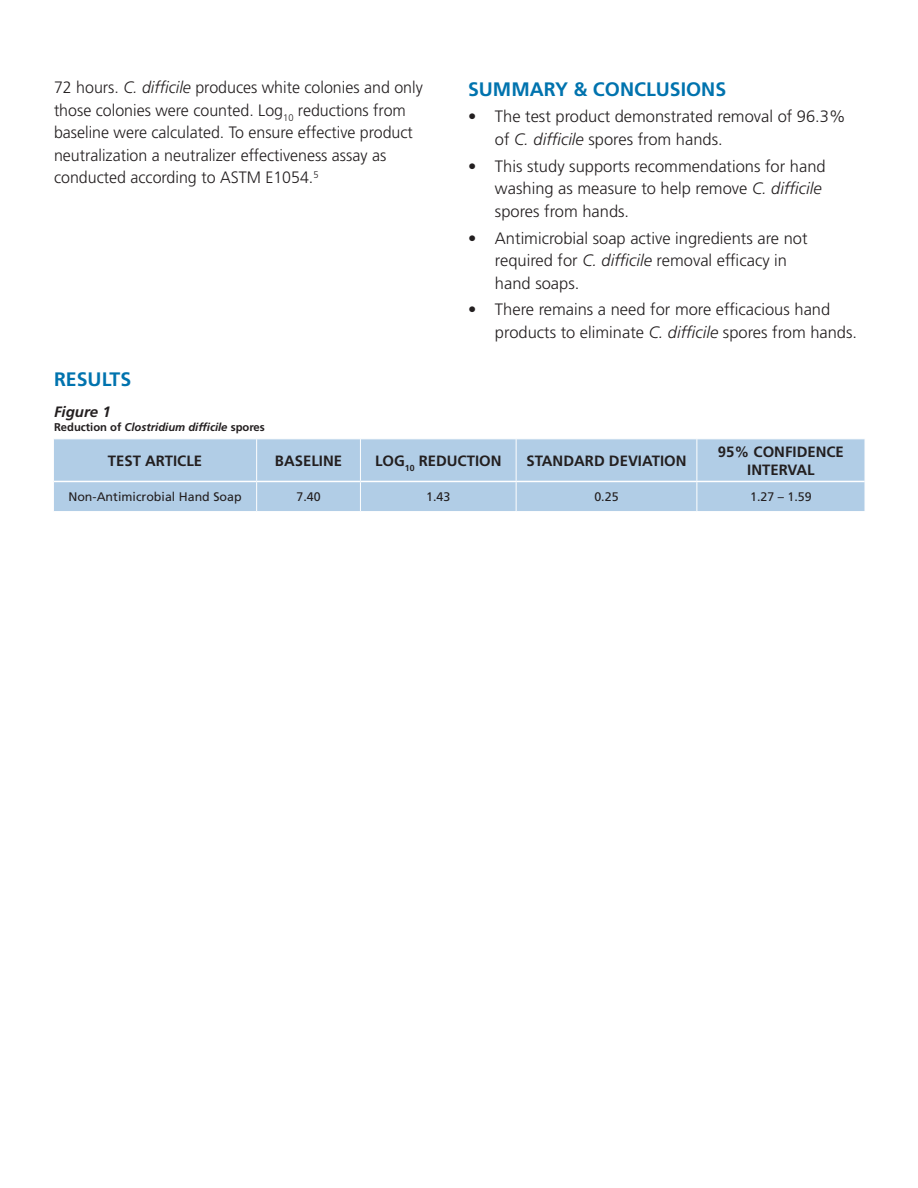
<style>
.page{position:relative;width:918px;height:1188px;background:#fff}
.page>*{position:absolute;margin:0;border:0;box-sizing:border-box;transform-origin:0 0}
.t1{font:700 19.5px "Frutiger LT Std";color:#0073ae}
.t2{font:300 16.5px/22.5px "Frutiger LT Std";color:#231f20}
.t3{font:italic 700 15px "Frutiger LT Std";color:#231f20}
.t4{font:700 14.85px/17.9px "Frutiger LT Std";color:#231f20;text-align:center}
.t5{font:12.45px "Frutiger LT Std";color:#231f20}
.t6{font:italic 700 11.25px "Frutiger LT Std";color:#231f20}
.s1{font-style:italic}
.s2{font-style:normal}
</style>
<div class="page">
<div style="left:54px;top:440px;width:811px;height:71px;background:#b1cde6"></div>
<hr style="left:256px;top:439px;width:1px;height:42px;background:#fff">
<hr style="left:360px;top:439px;width:1px;height:42px;background:#fff">
<hr style="left:516px;top:439px;width:1px;height:42px;background:#fff">
<hr style="left:697px;top:439px;width:1px;height:42px;background:#fff">
<svg style="left:256px;top:482px;width:1px;height:29px"></svg>
<svg style="left:360px;top:482px;width:1px;height:29px"></svg>
<svg style="left:516px;top:482px;width:1px;height:29px"></svg>
<svg style="left:697px;top:482px;width:1px;height:29px"></svg>
<hr style="left:54px;top:481px;width:203px;height:1px;background:#fff">
<hr style="left:257px;top:481px;width:103px;height:1px;background:#fff">
<hr style="left:360px;top:481px;width:156px;height:1px;background:#fff">
<hr style="left:516px;top:481px;width:181px;height:1px;background:#fff">
<hr style="left:697px;top:481px;width:168px;height:1px;background:#fff">
<p class="t2" style="left:54px;top:77px;width:370px">72 hours. <span class="s1">C. difficile</span> produces white colonies and only those colonies were counted. Log<sub>10</sub> reductions from baseline were calculated. To ensure effective product neutralization a neutralizer effectiveness assay as conducted according to ASTM E1054.<sup>5</sup></p>
<p class="t1" style="left:54px;top:367px;width:79px">RESULTS</p>
<p class="t3" style="left:54px;top:403px;width:58px">Figure 1</p>
<p class="t6" style="left:54px;top:420px;width:212px"><span class="s2">Reduction of</span> Clostridium difficile <span class="s2">spores</span></p>
<p class="t1" style="left:468px;top:77px;width:260px">SUMMARY &amp; CONCLUSIONS</p>
<p class="t2" style="left:495px;top:106px;width:352px;text-indent:-27px">• The test product demonstrated removal of 96.3% of <span class="s1">C. difficile</span> spores from hands.</p>
<p class="t2" style="left:495px;top:155px;width:332px;text-indent:-27px">• This study supports recommendations for hand washing as measure to help remove <span class="s1">C. difficile </span>spores from hands.</p>
<p class="t2" style="left:495px;top:227px;width:314px;text-indent:-27px">• Antimicrobial soap active ingredients are not required for <span class="s1">C. difficile</span> removal efficacy in hand soaps.</p>
<p class="t2" style="left:495px;top:299px;width:364px;text-indent:-27px">• There remains a need for more efficacious hand products to eliminate <span class="s1">C. difficile</span> spores from hands.</p>
<p class="t4" style="left:108px;top:452px;width:96px">TEST ARTICLE</p>
<p class="t4" style="left:275px;top:452px;width:69px">BASELINE</p>
<p class="t4" style="left:375px;top:452px;width:128px">LOG<sub>10</sub> REDUCTION</p>
<p class="t4" style="left:527px;top:452px;width:162px">STANDARD DEVIATION</p>
<p class="t4" style="left:718px;top:443px;width:127px">95% CONFIDENCE<br>INTERVAL</p>
<p class="t5" style="left:68px;top:490px;width:175px">Non-Antimicrobial Hand Soap</p>
<p class="t5" style="left:296px;top:490px;width:26px">7.40</p>
<p class="t5" style="left:426px;top:490px;width:26px">1.43</p>
<p class="t5" style="left:594px;top:490px;width:26px">0.25</p>
<p class="t5" style="left:750px;top:490px;width:63px">1.27 – 1.59</p>
</div>
